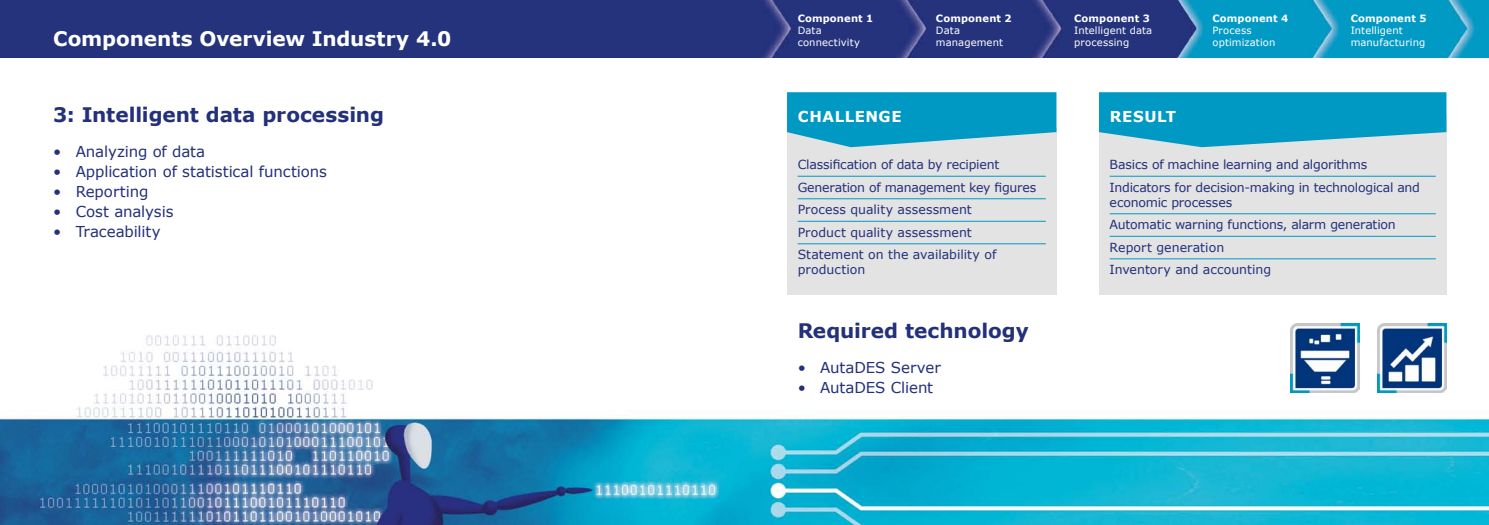
<style>
.page{position:relative;width:1489px;height:525px;background:#fff}
.page>*{position:absolute;margin:0;border:0;box-sizing:border-box;transform-origin:0 0}
.t1{font:700 20px "Verdana";color:#23307a}
.t2{font:700 20px "Verdana";color:#fff}
.t3{font:15px "Verdana";letter-spacing:-.01em;color:#23307a}
.t4{font:700 15px "Verdana";letter-spacing:.035em;color:#fff}
.t5{font:12.5px/22.5px "Verdana";letter-spacing:-.01em;color:#23307a}
.t6{font:10px/12px "Verdana";letter-spacing:.01em;color:#fff}
.t7{font:700 10px "Verdana";letter-spacing:.015em;color:#fff}
</style>
<div class="page">
<img style="left:0;top:290px;width:1488px;height:234px">
<div style="left:1098px;top:115px;width:348px;height:179px;background:#e3e3e3"></div>
<svg style="left:1098px;top:92px;width:348px;height:55px;background:#21a4c8"></svg>
<img style="left:0;top:0;width:1488px;height:58px">
<div style="left:787px;top:128px;width:269px;height:166px;background:#e3e3e3"></div>
<hr style="left:797px;top:176px;width:248px;height:1px;background:#0099c4">
<hr style="left:797px;top:198px;width:248px;height:1px;background:#0099c4">
<hr style="left:797px;top:221px;width:248px;height:1px;background:#0099c4">
<hr style="left:797px;top:243px;width:248px;height:1px;background:#0099c4">
<svg style="left:787px;top:92px;width:269px;height:55px;background:#1fa3c8"></svg>
<hr style="left:1109px;top:176px;width:326px;height:1px;background:#0099c4">
<hr style="left:1109px;top:213px;width:326px;height:1px;background:#0099c4">
<hr style="left:1109px;top:236px;width:326px;height:1px;background:#0099c4">
<hr style="left:1109px;top:258px;width:326px;height:1px;background:#0099c4">
<img style="left:1377px;top:323px;width:69px;height:69px">
<img style="left:1290px;top:323px;width:69px;height:69px">
<h1 class="t2" style="left:53px;top:25px;width:400px">Components Overview Industry 4.0</h1>
<h1 class="t1" style="left:53px;top:100px;width:332px">3: Intelligent data processing</h1>
<p class="t3" style="left:53px;top:141px;width:153px">• Analyzing of data</p>
<p class="t3" style="left:53px;top:161px;width:275px">• Application of statistical functions</p>
<p class="t3" style="left:53px;top:181px;width:97px">• Reporting</p>
<p class="t3" style="left:53px;top:201px;width:122px">• Cost analysis</p>
<p class="t3" style="left:53px;top:221px;width:109px">• Traceability</p>
<p class="t7" style="left:797px;top:11px;width:77px">Component 1</p>
<p class="t6" style="left:797px;top:24px;width:64px">Data connectivity</p>
<p class="t7" style="left:935px;top:11px;width:77px">Component 2</p>
<p class="t6" style="left:935px;top:24px;width:69px">Data management</p>
<p class="t7" style="left:1074px;top:11px;width:77px">Component 3</p>
<p class="t6" style="left:1074px;top:24px;width:80px">Intelligent data processing</p>
<p class="t7" style="left:1212px;top:11px;width:77px">Component 4</p>
<p class="t6" style="left:1212px;top:24px;width:64px">Process optimization</p>
<p class="t7" style="left:1350px;top:11px;width:77px">Component 5</p>
<p class="t6" style="left:1350px;top:24px;width:76px">Intelligent manufacturing</p>
<p class="t4" style="left:798px;top:105px;width:36px">Challe</p>
<p class="t4" style="left:865px;top:105px;width:35px">nge</p>
<p class="t4" style="left:1109px;top:105px;width:24px">Result</p>
<p class="t5" style="left:1109px;top:153px;width:312px">Basics of machine learning and algorithms<br>Indicators for decision-making in technological and</p>
<p class="t5" style="left:1109px;top:191px;width:288px">economic processes<br>Automatic warning functions, alarm generation<br>Report generation<br>Inventory and accounting</p>
<p class="t5" style="left:797px;top:153px;width:240px">Classification of data by recipient<br>Generation of management key figures<br>Process quality assessment<br>Product quality assessment<br>Statement on the availability of</p>
<p class="t5" style="left:797px;top:258px;width:69px">production</p>
<h1 class="t1" style="left:797px;top:316px;width:232px">Required technology</h1>
<p class="t3" style="left:797px;top:357px;width:145px">• AutaDES Server</p>
<p class="t3" style="left:797px;top:377px;width:137px">• AutaDES Client</p>
</div>
